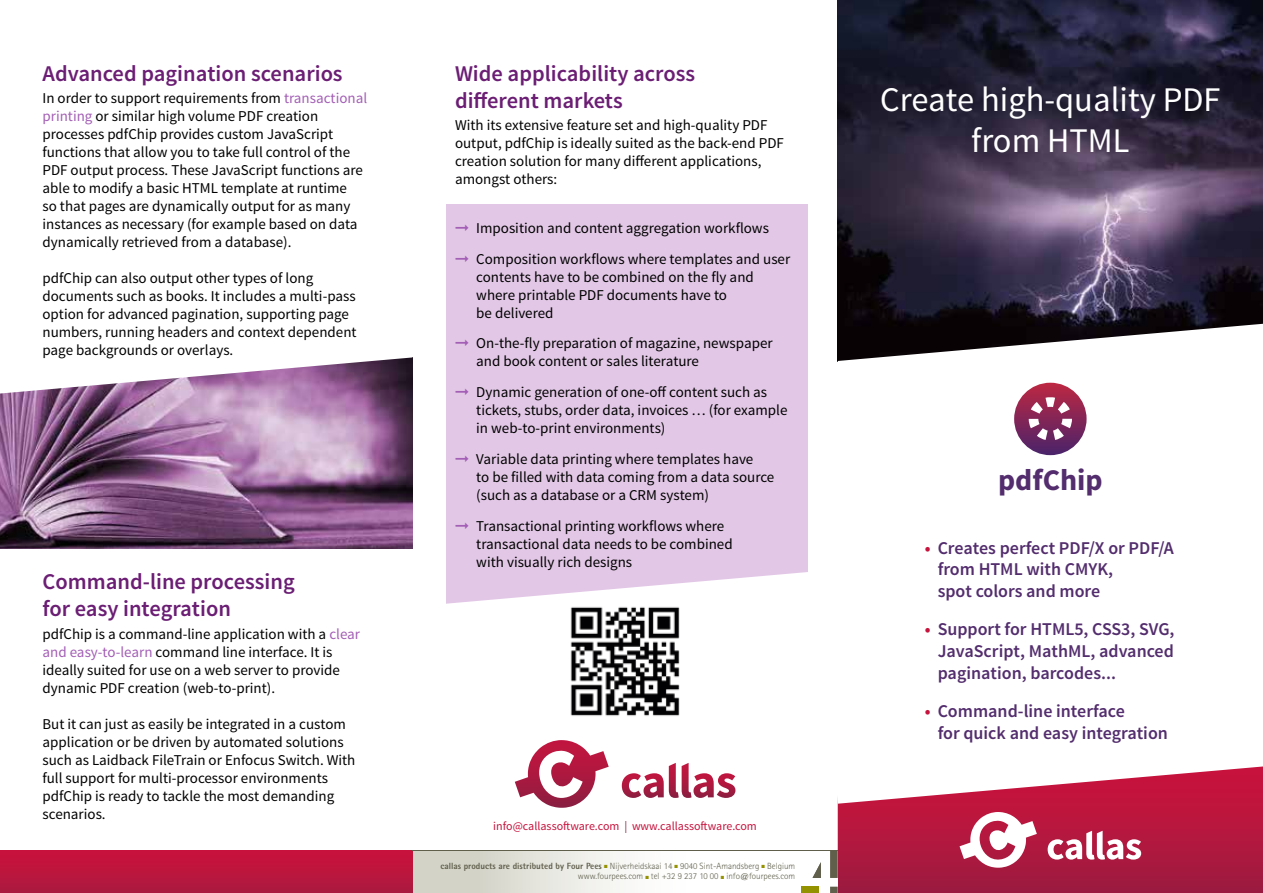
<style>
.page{position:relative;width:1263px;height:893px;background:#fff}
.page>*{position:absolute;margin:0;border:0;box-sizing:border-box;transform-origin:0 0}
.t1{font:34.5px/41.4px "Source Sans Pro";color:#fff;text-align:center}
.t2{font:700 30px "Source Sans Pro";color:#532d6d}
.t3{font:600 22.5px/27px "Source Sans Pro";color:#6b1e74}
.t4{font:600 18px/21.6px "Source Sans Pro";color:#532d6d}
.t5{font:15px/18px "Source Sans Pro";color:#000}
.t6{font:12px "Source Sans Pro";color:#c6123c}
.t7{font:300 9px/10.8px "Rotis Sans Serif";color:#605f4c;text-align:right}
.s1{color:#a35eb5}
.s2{color:#8c1b3f}
.s3{font-weight:800}
.s4{color:#959200}
.s5{color:#c6123c}
</style>
<div class="page">
<div style="left:446px;top:204px;width:361px;height:401px;background:#e2c8e6"></div>
<svg style="left:838px;top:804px;width:425px;height:89px;background:#ad173e"></svg>
<img style="left:838px;top:0;width:425px;height:324px">
<svg style="left:446px;top:569px;width:362px;height:36px"></svg>
<svg style="left:837px;top:766px;width:426px;height:38px"></svg>
<svg style="left:959px;top:812px;width:78px;height:56px"></svg>
<svg style="left:1048px;top:831px;width:93px;height:29px"></svg>
<div style="left:1014px;top:383px;width:72px;height:72px;background:#592365;border-radius:36px"></div>
<svg style="left:838px;top:324px;width:422px;height:116px"></svg>
<div style="left:412px;top:850px;width:426px;height:43px;background:linear-gradient(to right,#d4d4c9,#fff)"></div>
<svg style="left:830px;top:851px;width:8px;height:42px"></svg>
<svg style="left:812px;top:862px;width:9px;height:16px"></svg>
<div style="left:802px;top:887px;width:17px;height:6px;background:#959200"></div>
<div style="left:0;top:850px;width:412px;height:43px;background:linear-gradient(to bottom,#cb113b,#ac1a3f)"></div>
<img style="left:0;top:394px;width:412px;height:155px">
<svg style="left:0;top:357px;width:412px;height:37px"></svg>
<hr style="left:412px;top:850px;width:426px;height:1px;background:#605f4c">
<svg style="left:515px;top:740px;width:94px;height:68px"></svg>
<svg style="left:622px;top:763px;width:113px;height:35px"></svg>
<img style="left:561px;top:597px;width:128px;height:119px">
<h3 class="t3" style="left:43px;top:60px;width:302px">Advanced pagination scenarios</h3>
<p class="t5" style="left:43px;top:89px;width:326px">In order to support requirements from <span class="s1">transactional printing</span> or similar high volume PDF creation processes pdfChip provides custom JavaScript functions that allow you to take full control of the PDF output process. These JavaScript functions are able to modify a basic HTML template at runtime<br>so that pages are dynamically output for as many instances as necessary (for example based on data dynamically retrieved from a database).</p>
<p class="t5" style="left:43px;top:269px;width:316px">pdfChip can also output other types of long documents such as books. It includes a multi-pass option for advanced pagination, supporting page numbers, running headers and context dependent page backgrounds or overlays.</p>
<h3 class="t3" style="left:43px;top:569px;width:254px">Command-line processing for easy integration</h3>
<p class="t5" style="left:43px;top:625px;width:319px">pdfChip is a command-line application with a <span class="s1">clear and easy-to-learn</span> command line interface. It is ideally suited for use on a web server to provide dynamic PDF creation (web-to-print).</p>
<p class="t5" style="left:43px;top:715px;width:314px">But it can just as easily be integrated in a custom application or be driven by automated solutions such as Laidback FileTrain or Enfocus Switch. With full support for multi-processor environments pdfChip is ready to tackle the most demanding scenarios.</p>
<h3 class="t3" style="left:455px;top:60px;width:242px">Wide applicability across different markets</h3>
<p class="t5" style="left:455px;top:116px;width:330px">With its extensive feature set and high-quality PDF output, pdfChip is ideally suited as the back-end PDF creation solution for many different applications, amongst others:</p>
<p class="t5" style="left:455px;top:213px;width:337px;line-height:30.8px"><span class="s1">➞</span> Imposition and content aggregation workflows<br><span class="s1">➞</span> Composition workflows where templates and user</p>
<p class="t5" style="left:476px;top:268px;width:279px">contents have to be combined on the fly and where printable PDF documents have to<br>be delivered</p>
<p class="t5" style="left:476px;top:335px;width:298px;text-indent:-21px"><span class="s1">➞</span> On-the-fly preparation of magazine, newspaper and book content or sales literature</p>
<p class="t5" style="left:476px;top:383px;width:313px;text-indent:-21px"><span class="s1">➞</span> Dynamic generation of one-off content such as tickets, stubs, order data, invoices … (for example in web-to-print environments)</p>
<p class="t5" style="left:476px;top:450px;width:300px;text-indent:-21px"><span class="s1">➞</span> Variable data printing where templates have<br>to be filled with data coming from a data source (such as a database or a CRM system)</p>
<p class="t5" style="left:476px;top:517px;width:258px;text-indent:-21px"><span class="s1">➞</span> Transactional printing workflows where transactional data needs to be combined with visually rich designs</p>
<p class="t6" style="left:493px;top:818px;width:265px">info@callassoftware.com <span class="s2">|</span> www.callassoftware.com</p>
<p class="t7" style="left:440px;top:860px;width:356px"><span class="s3">callas products are distributed by Four Pees</span> <span class="s4">■</span> Nijverheidskaai 14 <span class="s4">■</span> 9040 Sint-Amandsberg <span class="s4">■</span> Belgium www.fourpees.com <span class="s4">■</span> tel +32 9 237 10 00 <span class="s4">■</span> info@fourpees.com</p>
<h1 class="t1" style="left:880px;top:79px;width:342px">Create high-quality PDF from HTML</h1>
<h2 class="t2" style="left:998px;top:461px;width:106px">pdfChip</h2>
<p class="t4" style="left:938px;top:537px;width:238px;text-indent:-13px"><span class="s5">•</span> Creates perfect PDF/X or PDF/A from HTML with CMYK,<br>spot colors and more</p>
<p class="t4" style="left:938px;top:619px;width:238px;text-align:justify;text-indent:-13px"><span class="s5">•</span> Support for HTML5, CSS3, SVG, JavaScript, MathML, advanced pagination, barcodes...</p>
<p class="t4" style="left:938px;top:701px;width:232px;text-indent:-13px"><span class="s5">•</span> Command-line interface<br>for quick and easy integration</p>
</div>
